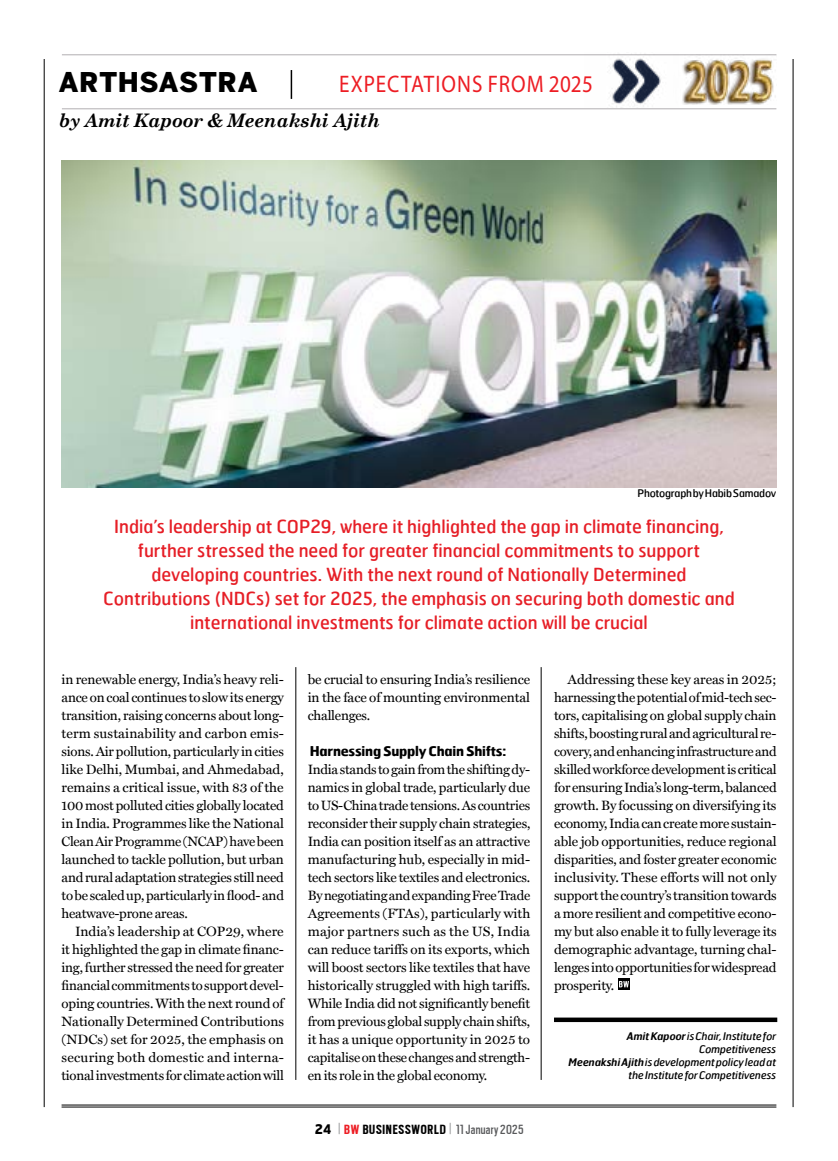
<style>
.page{position:relative;width:838px;height:1161px;background:#fff}
.page>*{position:absolute;margin:0;border:0;box-sizing:border-box;transform-origin:0 0}
.t1{font:900 27px "Benton Sans";letter-spacing:.02em;color:#000}
.t2{font:24px "Myriad Pro";letter-spacing:.04em;color:#ed1d24;scale:.88 1}
.t3{font:italic 700 18.75px "Century Schoolbook";letter-spacing:-.015em;color:#000}
.t4{font:18px/24px "Hermes FB";color:#e61e26;text-align:center}
.t5{font:700 14.85px "Scout Cond";letter-spacing:.05em;color:#000}
.t6{font:13.5px/18px "Miller Text";letter-spacing:-.015em;color:#000;text-align:justify}
.t7{font:700 13.5px "Hermes FB";letter-spacing:-.015em;color:#000}
.t8{font:italic 10.5px/12.8px "Hermes FB";letter-spacing:-.01em;color:#000;text-align:right}
.t9{font:10.5px "Hermes FB";letter-spacing:-.015em;color:#000}
.s1{font-family:"Hermes FB";font-size:13.2px}
.s2{font-family:"Hermes FB";font-weight:100;font-size:11.55px;color:#6d6e71}
.s3{color:#ed1d24}
.s4{font-weight:400;color:#58595b}
.s5{font-weight:600}
</style>
<div class="page">
<hr style="left:62px;top:1104px;width:714px;height:1px;background:#000">
<hr style="left:62px;top:1106px;width:714px;height:1px;background:#000">
<hr style="left:44px;top:59px;width:1px;height:1048px;background:#000">
<hr style="left:792px;top:59px;width:1px;height:1048px;background:#000">
<svg style="left:618px;top:978px;width:12px;height:12px"></svg>
<svg style="left:619px;top:981px;width:10px;height:6px"></svg>
<hr style="left:295px;top:667px;width:1px;height:413px;background:#000">
<hr style="left:541px;top:667px;width:1px;height:413px;background:#000">
<div style="left:554px;top:1017px;width:223px;height:5px;background:#000"></div>
<img style="left:62px;top:160px;width:714px;height:327px">
<hr style="left:62px;top:108px;width:714px;height:1px;background:#b2aeb1">
<hr style="left:62px;top:54px;width:714px;height:1px;background:#b2aeb1">
<svg style="left:291px;top:70px;width:1px;height:29px"></svg>
<img style="left:678px;top:55px;width:98px;height:50px">
<img style="left:585px;top:54px;width:93px;height:53px">
<h1 class="t1" style="left:59px;top:66px;width:200px">ARTHSASTRA</h1>
<h2 class="t2" style="left:339px;top:69px;width:290px">EXPECTATIONS FROM 2025</h2>
<h3 class="t3" style="left:59px;top:106px;width:322px">by Amit Kapoor &amp; Meenakshi Ajith</h3>
<p class="t9" style="left:637px;top:487px;width:140px">Photograph by Habib Samadov</p>
<p class="t4" style="left:103px;top:514px;width:633px">India’s leadership at COP29, where it highlighted the gap in climate financing, further stressed the need for greater financial commitments to support developing countries. With the next round of Nationally Determined Contributions (NDCs) set for 2025, the emphasis on securing both domestic and international investments for climate action will be crucial</p>
<p class="t6" style="left:62px;top:670px;width:224px">in renewable energy, India’s heavy reli&shy;ance on coal continues to slow its energy transition, raising concerns about long&shy;term sustainability and carbon emis&shy;sions. Air pollution, particularly in cities like Delhi, Mumbai, and Ahmedabad, remains a critical issue, with 83 of the 100 most polluted cities globally located in India. Programmes like the National Clean Air Programme (NCAP) have been launched to tackle pollution, but urban and rural adaptation strategies still need to be scaled up, particularly in flood- and heatwave-prone areas.</p>
<p class="t6" style="left:62px;top:922px;width:224px;text-indent:14px">India’s leadership at COP29, where it highlighted the gap in climate financ&shy;ing, further stressed the need for greater financial commitments to support devel&shy;oping countries. With the next round of Nationally Determined Contributions (NDCs) set for 2025, the emphasis on securing both domestic and interna&shy;tional investments for climate action will</p>
<p class="t6" style="left:308px;top:670px;width:224px">be crucial to ensuring India’s resilience in the face of mounting environmental challenges.</p>
<p class="t7" style="left:310px;top:742px;width:198px">Harnessing Supply Chain Shifts:</p>
<p class="t6" style="left:308px;top:760px;width:224px">India stands to gain from the shifting dy&shy;namics in global trade, particularly due to US-China trade tensions. As countries reconsider their supply chain strategies, India can position itself as an attractive manufacturing hub, especially in mid&shy;tech sectors like textiles and electronics.<br>By negotiating and expanding Free Trade Agreements (FTAs), particularly with major partners such as the US, India can reduce tariffs on its exports, which will boost sectors like textiles that have historically struggled with high tariffs.<br>While India did not significantly benefit from previous global supply chain shifts, it has a unique opportunity in 2025 to capitalise on these changes and strength&shy;en its role in the global economy.</p>
<p class="t5" style="left:315px;top:1122px;width:210px"><span class="s1">24</span> <span class="s2">|</span> <span class="s3">BW</span> BUSINESSWORLD <span class="s2">|</span> <span class="s4">11 January 2025</span></p>
<p class="t6" style="left:554px;top:670px;width:224px;text-indent:14px">Addressing these key areas in 2025; harnessing the potential of mid-tech sec&shy;tors, capitalising on global supply chain shifts, boosting rural and agricultural re&shy;covery, and enhancing infrastructure and skilled workforce development is critical for ensuring India’s long-term, balanced growth. By focussing on diversifying its economy, India can create more sustain&shy;able job opportunities, reduce regional disparities, and foster greater economic inclusivity. These efforts will not only support the country’s transition towards a more resilient and competitive econo&shy;my but also enable it to fully leverage its demographic advantage, turning chal&shy;lenges into opportunities for widespread prosperity.</p>
<p class="t8" style="left:568px;top:1030px;width:209px"><span class="s5">Amit Kapoor</span> is Chair, Institute for Competitiveness<br><span class="s5">Meenakshi Ajith</span> is development policy lead at the Institute for Competitiveness</p>
</div>
